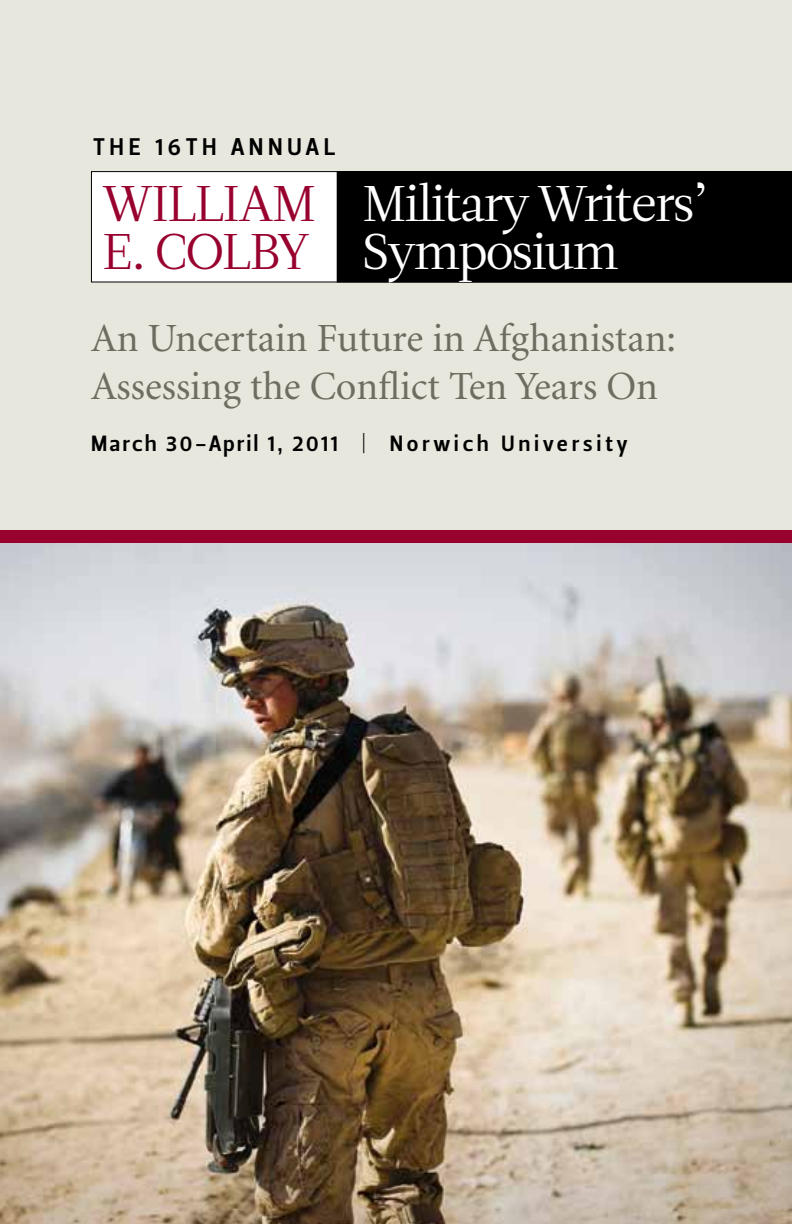
<style>
.page{position:relative;width:792px;height:1224px;background:#fff}
.page>*{position:absolute;margin:0;border:0;box-sizing:border-box;transform-origin:0 0}
.t1{font:50px/48px "Leitura Roman 1";letter-spacing:-.04em;color:#fff}
.t2{font:50px/48px "Leitura Roman 1";letter-spacing:-.025em;color:#98002e}
.t3{font:40px/48px "Minion";color:#6e6d62}
.t4{font:24px "Leitura Sans Grot 3";letter-spacing:.195em;color:#000}
.t5{font:22px "Leitura Sans Grot 3";letter-spacing:.12em;color:#000}
.s1{font-family:"Leitura Sans Grot 1"}
</style>
<div class="page">
<div style="left:0;top:0;width:792px;height:530px;background:#e7e7dd"></div>
<div style="left:0;top:530px;width:792px;height:15px;background:#98002e"></div>
<img style="left:0;top:543px;width:792px;height:681px">
<div style="left:91px;top:171px;width:246px;height:111px;background:#fff"></div>
<div style="left:337px;top:171px;width:455px;height:111px;background:#000"></div>
<p class="t4" style="left:94px;top:133px;width:243px">The 16t h Annual</p>
<p class="t2" style="left:103px;top:180px;width:215px">William<br>E. Colby</p>
<p class="t1" style="left:363px;top:180px;width:349px">Military Writers’<br>Symposium</p>
<p class="t3" style="left:91px;top:315px;width:587px">An Uncertain Future in Afghanistan:<br>Assessing the Conflict Ten Years On</p>
<p class="t5" style="left:91px;top:430px;width:538px">March 30-April 1, 2011 <span class="s1">|</span> N orwich U niversity</p>
</div>
